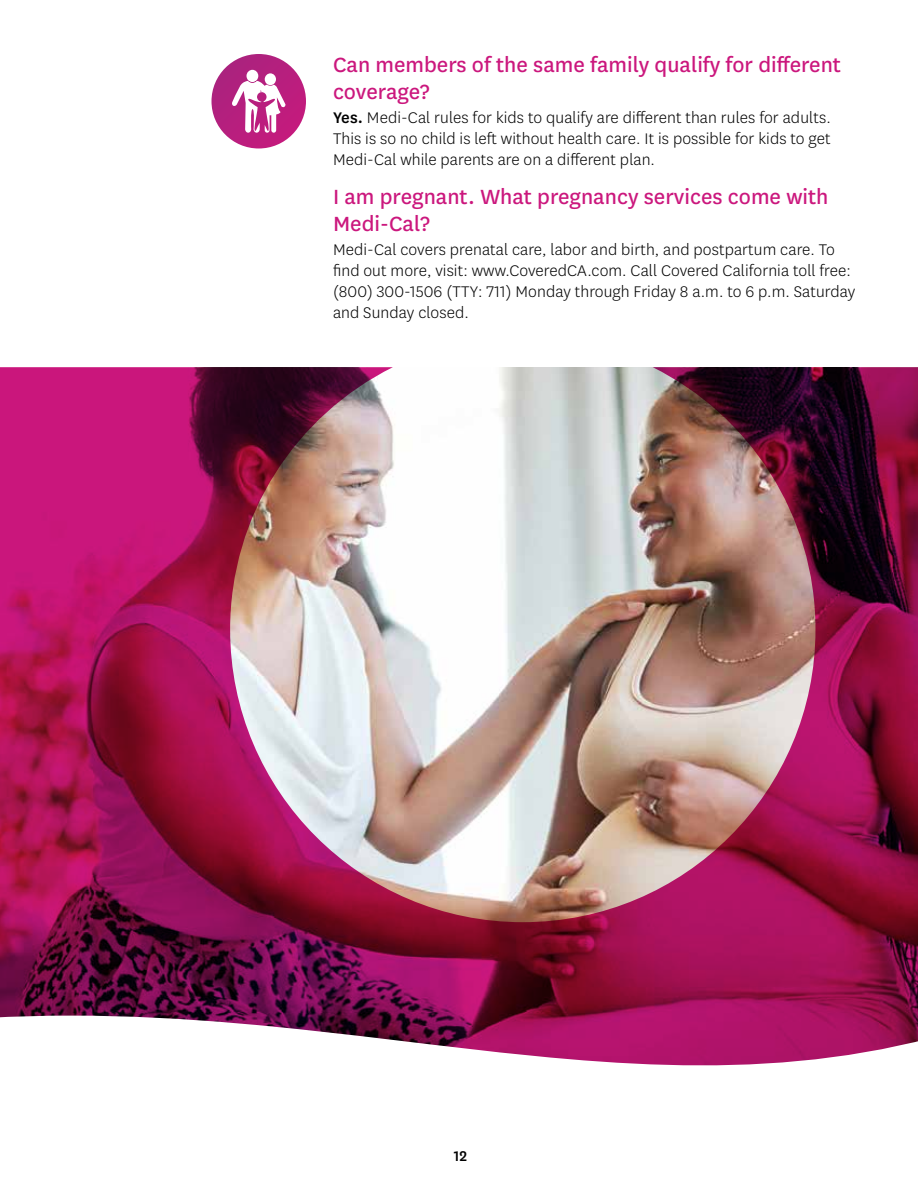
<style>
.page{position:relative;width:918px;height:1188px;background:#fff}
.page>*{position:absolute;margin:0;border:0;box-sizing:border-box;transform-origin:0 0}
.t1{font:24px/27px "Centene Sans";color:#cb177d}
.t2{font:300 18px/21px "Centene Sans";letter-spacing:.005em;color:#000;text-align:justify}
.t3{font:500 16.5px "Centene Sans";color:#000}
.s1{font-weight:500}
</style>
<div class="page">
<svg style="left:212px;top:54px;width:94px;height:95px"></svg>
<svg style="left:232px;top:70px;width:54px;height:63px"></svg>
<img style="left:0;top:367px;width:918px;height:649px">
<svg style="left:0;top:1016px;width:918px;height:50px"></svg>
<h3 class="t1" style="left:333px;top:50px;width:509px">Can members of the same family qualify for different coverage?</h3>
<p class="t2" style="left:333px;top:106px;width:499px"><span class="s1">Yes.</span> Medi-Cal rules for kids to qualify are different than rules for adults.<br>This is so no child is left without health care. It is possible for kids to get Medi-Cal while parents are on a different plan.</p>
<h3 class="t1" style="left:333px;top:182px;width:497px">I am pregnant. What pregnancy services come with<br>Medi-Cal?</h3>
<p class="t2" style="left:333px;top:238px;width:524px;text-align:left">Medi-Cal covers prenatal care, labor and birth, and postpartum care. To find out more, visit: www.CoveredCA.com. Call Covered California toll free: (800) 300-1506 (TTY: 711) Monday through Friday 8 a.m. to 6 p.m. Saturday and Sunday closed.</p>
<p class="t3" style="left:454px;top:1145px;width:15px">12</p>
</div>
